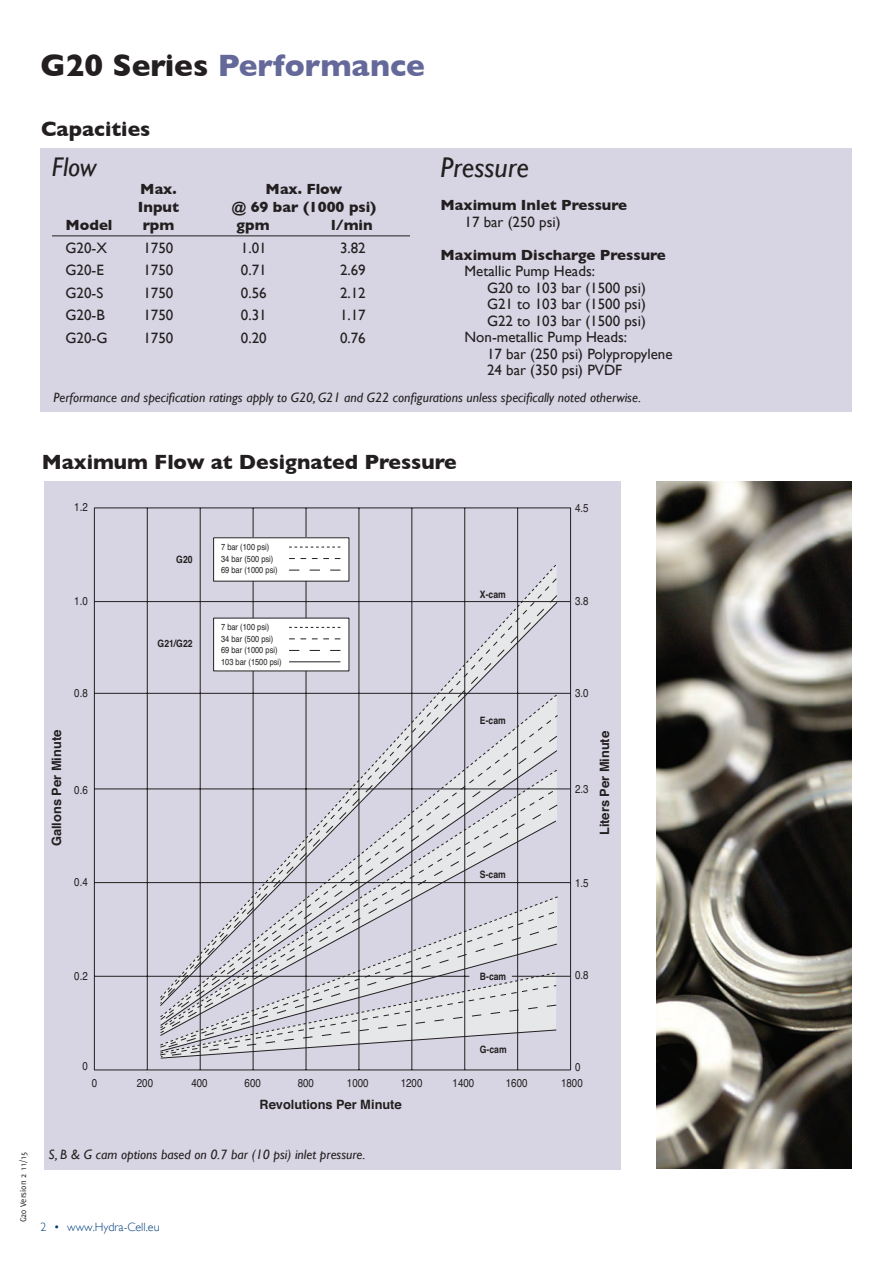
<style>
.page{position:relative;width:893px;height:1263px;background:#fff}
.page>*{position:absolute;margin:0;border:0;box-sizing:border-box;transform-origin:0 0}
.t1{font:700 31.5px "Gill Sans";color:#64699a}
.t2{font:italic 28.5px "Gill Sans";color:#231f20}
.t3{font:italic 27px "Gill Sans";color:#231f20}
.t4{font:700 21px "Gill Sans";color:#231f20}
.t5{font:15px/16.5px "Gill Sans";color:#231f20}
.t6{font:700 15px "Gill Sans";color:#231f20}
.t7{font:italic 13.5px "Gill Sans";color:#231f20}
.t8{font:700 12.9px "Helvetica";color:#231f20}
.t9{font:300 12px "Gill Sans";color:#013d7d}
.t10{font:11.55px "Helvetica";color:#231f20;scale:.85 1}
.t11{font:700 10.2px "Helvetica";color:#231f20;scale:.85 1}
.t12{font:9px "Delicious";color:#231f20}
.t13{font:8.85px/11.6px "Helvetica";color:#231f20;scale:.85 1}
.s1{color:#231f20}
</style>
<div class="page">
<div style="left:44px;top:481px;width:576px;height:689px;background:#d7d5e3"></div>
<div style="left:40px;top:149px;width:812px;height:263px;background:#d7d5e3"></div>
<hr style="left:52px;top:235px;width:358px;height:1px;background:#231f20">
<img style="left:657px;top:481px;width:194px;height:687px">
<svg style="left:94px;top:507px;width:477px;height:566px"></svg>
<div style="left:214px;top:618px;width:135px;height:53px;background:#fff"></div>
<svg style="left:289px;top:627px;width:51px;height:1px"></svg>
<hr style="left:289px;top:661px;width:51px;height:1px;background:#231f20">
<svg style="left:289px;top:638px;width:17px;height:1px"></svg>
<svg style="left:312px;top:638px;width:17px;height:1px"></svg>
<hr style="left:512px;top:976px;width:58px;height:1px;background:#231f20">
<div style="left:214px;top:538px;width:135px;height:43px;background:#fff"></div>
<svg style="left:289px;top:547px;width:51px;height:1px"></svg>
<svg style="left:289px;top:558px;width:17px;height:1px"></svg>
<svg style="left:312px;top:558px;width:17px;height:1px"></svg>
<p class="t1" style="left:40px;top:47px;width:386px"><span class="s1">G20 Series</span> Performance</p>
<p class="t4" style="left:41px;top:117px;width:111px">Capacities</p>
<p class="t3" style="left:52px;top:152px;width:46px">Flow</p>
<p class="t6" style="left:140px;top:180px;width:38px">Max.</p>
<p class="t6" style="left:266px;top:180px;width:78px">Max. Flow</p>
<p class="t6" style="left:138px;top:198px;width:43px">Input</p>
<p class="t6" style="left:232px;top:198px;width:146px">@ 69 bar (1000 psi)</p>
<p class="t6" style="left:65px;top:216px;width:49px">Model</p>
<p class="t6" style="left:143px;top:216px;width:33px">rpm</p>
<p class="t6" style="left:236px;top:216px;width:35px">gpm</p>
<p class="t6" style="left:331px;top:216px;width:43px">l/min</p>
<p class="t5" style="left:65px;top:239px;width:43px">G20-X</p>
<p class="t5" style="left:143px;top:239px;width:31px">1750</p>
<p class="t5" style="left:241px;top:239px;width:27px">1.01</p>
<p class="t5" style="left:340px;top:239px;width:27px">3.82</p>
<p class="t5" style="left:65px;top:262px;width:40px">G20-E</p>
<p class="t5" style="left:143px;top:262px;width:31px">1750</p>
<p class="t5" style="left:241px;top:262px;width:27px">0.71</p>
<p class="t5" style="left:340px;top:262px;width:27px">2.69</p>
<p class="t5" style="left:65px;top:284px;width:39px">G20-S</p>
<p class="t5" style="left:143px;top:284px;width:31px">1750</p>
<p class="t5" style="left:241px;top:284px;width:27px">0.56</p>
<p class="t5" style="left:340px;top:284px;width:27px">2.12</p>
<p class="t5" style="left:65px;top:307px;width:41px">G20-B</p>
<p class="t5" style="left:143px;top:307px;width:31px">1750</p>
<p class="t5" style="left:241px;top:307px;width:27px">0.31</p>
<p class="t5" style="left:340px;top:307px;width:27px">1.17</p>
<p class="t5" style="left:65px;top:329px;width:44px">G20-G</p>
<p class="t5" style="left:143px;top:329px;width:31px">1750</p>
<p class="t5" style="left:241px;top:329px;width:27px">0.20</p>
<p class="t5" style="left:340px;top:329px;width:27px">0.76</p>
<p class="t2" style="left:441px;top:151px;width:90px">Pressure</p>
<p class="t6" style="left:441px;top:196px;width:188px">Maximum Inlet Pressure</p>
<p class="t5" style="left:465px;top:213px;width:98px">17 bar (250 psi)</p>
<p class="t6" style="left:441px;top:246px;width:227px">Maximum Discharge Pressure</p>
<p class="t5" style="left:465px;top:263px;width:132px">Metallic Pump Heads:</p>
<p class="t5" style="left:487px;top:279px;width:160px">G20 to 103 bar (1500 psi)<br>G21 to 103 bar (1500 psi)</p>
<p class="t5" style="left:487px;top:312px;width:160px">G22 to 103 bar (1500 psi)</p>
<p class="t5" style="left:465px;top:329px;width:164px">Non-metallic Pump Heads:</p>
<p class="t5" style="left:487px;top:345px;width:187px">17 bar (250 psi) Polypropylene</p>
<p class="t5" style="left:487px;top:362px;width:137px">24 bar (350 psi) PVDF</p>
<p class="t7" style="left:54px;top:390px;width:589px">Performance and specification ratings apply to G20, G21 and G22 configurations unless specifically noted otherwise.</p>
<p class="t4" style="left:42px;top:450px;width:417px">Maximum Flow at Designated Pressure</p>
<p class="t10" style="left:74px;top:498px;width:17px">1.2</p>
<p class="t10" style="left:74px;top:592px;width:17px">1.0</p>
<p class="t10" style="left:74px;top:684px;width:17px">0.8</p>
<p class="t11" style="left:176px;top:551px;width:21px">G20</p>
<p class="t11" style="left:158px;top:635px;width:43px">G21/G22</p>
<p class="t13" style="left:221px;top:541px;width:68px">7 bar (100 psi)<br>34 bar (500 psi)<br>69 bar (1000 psi)</p>
<p class="t13" style="left:221px;top:622px;width:73px">7 bar (100 psi)<br>34 bar (500 psi)<br>69 bar (1000 psi)<br>103 bar (1500 psi)</p>
<p class="t11" style="left:480px;top:586px;width:32px">X-cam</p>
<p class="t11" style="left:480px;top:712px;width:32px">E-cam</p>
<p class="t10" style="left:575px;top:499px;width:17px">4.5</p>
<p class="t10" style="left:575px;top:592px;width:17px">3.8</p>
<p class="t10" style="left:575px;top:684px;width:17px">3.0</p>
<p class="t8" style="left:46px;top:846px;width:118px;rotate:-90deg">Gallons Per Minute</p>
<p class="t8" style="left:594px;top:835px;width:106px;rotate:-90deg">Liters Per Minute</p>
<p class="t10" style="left:575px;top:780px;width:17px">2.3</p>
<p class="t10" style="left:74px;top:781px;width:17px">0.6</p>
<p class="t10" style="left:74px;top:873px;width:17px">0.4</p>
<p class="t11" style="left:480px;top:866px;width:32px">S-cam</p>
<p class="t10" style="left:575px;top:874px;width:17px">1.5</p>
<p class="t10" style="left:74px;top:967px;width:17px">0.2</p>
<p class="t11" style="left:480px;top:968px;width:32px">B-cam</p>
<p class="t10" style="left:575px;top:966px;width:17px">0.8</p>
<p class="t10" style="left:82px;top:1057px;width:8px">0</p>
<p class="t11" style="left:480px;top:1041px;width:33px">G-cam</p>
<p class="t10" style="left:575px;top:1058px;width:8px">0</p>
<p class="t10" style="left:92px;top:1074px;width:8px">0</p>
<p class="t10" style="left:137px;top:1074px;width:21px">200</p>
<p class="t10" style="left:191px;top:1074px;width:21px">400</p>
<p class="t10" style="left:245px;top:1074px;width:21px">600</p>
<p class="t10" style="left:298px;top:1074px;width:21px">800</p>
<p class="t10" style="left:347px;top:1074px;width:27px">1000</p>
<p class="t10" style="left:401px;top:1074px;width:27px">1200</p>
<p class="t10" style="left:453px;top:1074px;width:27px">1400</p>
<p class="t10" style="left:506px;top:1074px;width:27px">1600</p>
<p class="t10" style="left:561px;top:1074px;width:27px">1800</p>
<p class="t8" style="left:259px;top:1094px;width:144px">Revolutions Per Minute</p>
<p class="t12" style="left:18px;top:1222px;width:72px;rotate:-90deg">G20 Version 2 11/15</p>
<p class="t7" style="left:49px;top:1147px;width:318px">S, B &amp; G cam options based on 0.7 bar (10 psi) inlet pressure.</p>
<p class="t9" style="left:40px;top:1220px;width:121px">2 • www.Hydra-Cell.eu</p>
</div>
